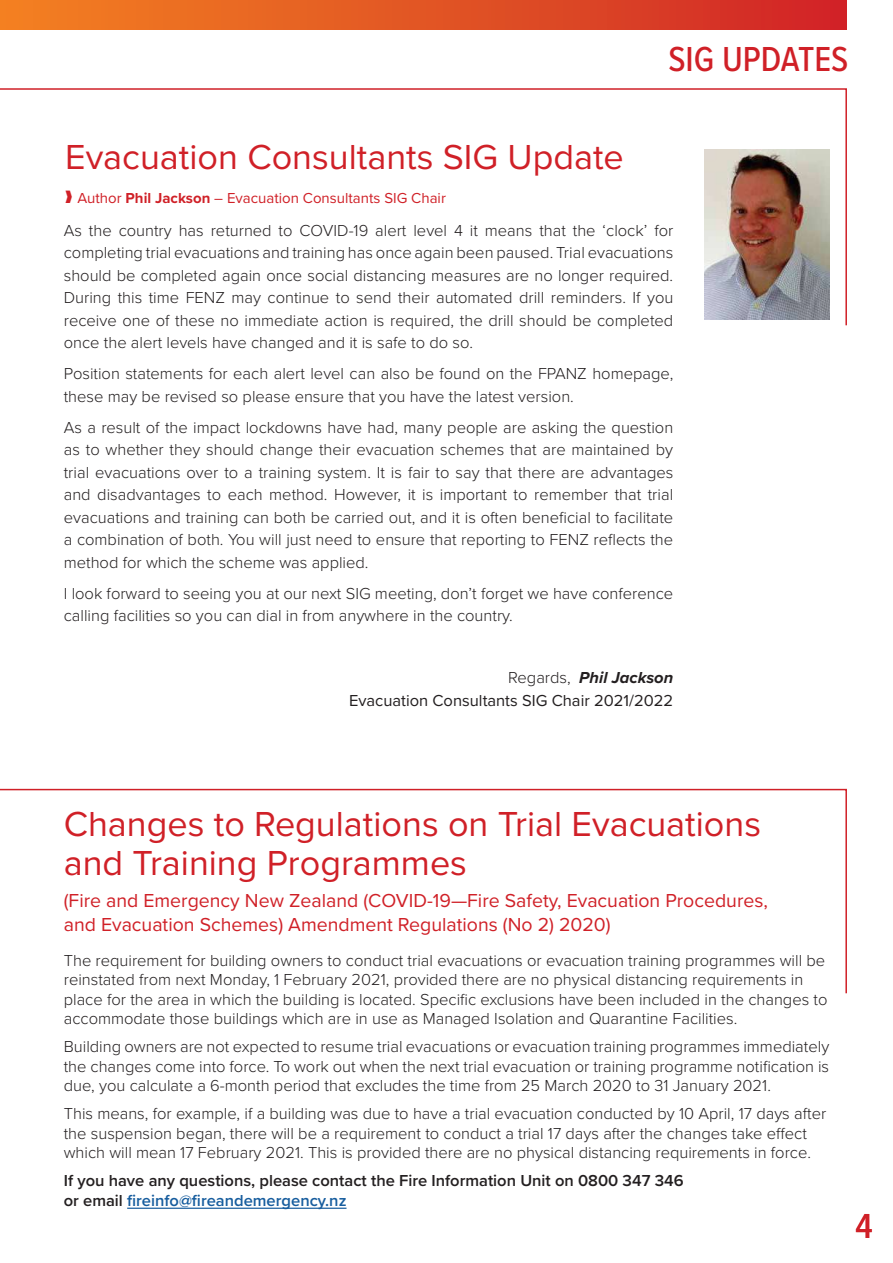
<style>
.page{position:relative;width:893px;height:1263px;background:#fff}
.page>*{position:absolute;margin:0;border:0;box-sizing:border-box;transform-origin:0 0}
.t1{font:36px/39px "Proxima Nova";color:#d02027}
.t2{font:500 36px "Proxima Nova Cond";color:#d02027}
.t3{font:19.5px/24px "Proxima Nova";color:#d02027}
.t4{font:300 16.5px/22.5px "Proxima Nova";color:#231f20}
.t5{font:600 16.5px/19.5px "Proxima Nova";color:#231f20}
.t6{font:16.5px/22.5px "Proxima Nova";color:#231f20;text-align:right}
.t7{font:15px "Proxima Nova";color:#d02027}
.s1{font-weight:700}
.s2{font-weight:300}
.s3{font-weight:700;font-style:italic}
.s4{color:#175d9e}
</style>
<div class="page">
<div style="left:0;top:0;width:846px;height:30px;background:linear-gradient(to right,#f48321,#d02627)"></div>
<svg style="left:0;top:88px;width:847px;height:238px"></svg>
<img style="left:704px;top:149px;width:125px;height:171px">
<hr style="left:127px;top:1207px;width:220px;height:2px;background:#175d9e">
<svg style="left:0;top:788px;width:847px;height:206px"></svg>
<h1 class="t1" style="left:65px;top:136px;width:560px">Evacuation Consultants SIG Update</h1>
<p class="t7" style="left:65px;top:187px;width:382px">❱ Author <span class="s1">Phil Jackson</span> – Evacuation Consultants SIG Chair</p>
<h1 class="t2" style="left:668px;top:32px;width:181px">SIG UPDATES</h1>
<p class="t4" style="left:64px;top:218px;width:611px;text-align:justify">As the country has returned to COVID-19 alert level 4 it means that the ‘clock’ for completing trial evacuations and training has once again been paused. Trial evacuations should be completed again once social distancing measures are no longer required.<br>During this time FENZ may continue to send their automated drill reminders. If you receive one of these no immediate action is required, the drill should be completed once the alert levels have changed and it is safe to do so.</p>
<p class="t4" style="left:64px;top:362px;width:611px">Position statements for each alert level can also be found on the FPANZ homepage, these may be revised so please ensure that you have the latest version.</p>
<p class="t4" style="left:64px;top:415px;width:611px;text-align:justify">As a result of the impact lockdowns have had, many people are asking the question as to whether they should change their evacuation schemes that are maintained by trial evacuations over to a training system. It is fair to say that there are advantages and disadvantages to each method. However, it is important to remember that trial evacuations and training can both be carried out, and it is often beneficial to facilitate a combination of both. You will just need to ensure that reporting to FENZ reflects the method for which the scheme was applied.</p>
<p class="t4" style="left:64px;top:581px;width:611px">I look forward to seeing you at our next SIG meeting, don’t forget we have conference calling facilities so you can dial in from anywhere in the country.</p>
<p class="t6" style="left:349px;top:666px;width:326px"><span class="s2">Regards,</span> <span class="s3">Phil Jackson<br></span>Evacuation Consultants SIG Chair 2021/2022</p>
<h1 class="t1" style="left:64px;top:803px;width:699px">Changes to Regulations on Trial Evacuations and Training Programmes</h1>
<p class="t3" style="left:64px;top:888px;width:706px">(Fire and Emergency New Zealand (COVID-19—Fire Safety, Evacuation Procedures, and Evacuation Schemes) Amendment Regulations (No 2) 2020)</p>
<p class="t4" style="left:64px;top:950px;width:765px;line-height:19.5px">The requirement for building owners to conduct trial evacuations or evacuation training programmes will be reinstated from next Monday, 1 February 2021, provided there are no physical distancing requirements in place for the area in which the building is located. Specific exclusions have been included in the changes to accommodate those buildings which are in use as Managed Isolation and Quarantine Facilities.</p>
<p class="t4" style="left:64px;top:1036px;width:767px;line-height:19.5px;text-align:justify">Building owners are not expected to resume trial evacuations or evacuation training programmes immediately the changes come into force. To work out when the next trial evacuation or training programme notification is due, you calculate a 6-month period that excludes the time from 25 March 2020 to 31 January 2021.</p>
<p class="t4" style="left:64px;top:1103px;width:764px;line-height:19.5px">This means, for example, if a building was due to have a trial evacuation conducted by 10 April, 17 days after the suspension began, there will be a requirement to conduct a trial 17 days after the changes take effect which will mean 17 February 2021. This is provided there are no physical distancing requirements in force.</p>
<p class="t5" style="left:64px;top:1170px;width:621px">If you have any questions, please contact the Fire Information Unit on 0800 347 346 or email <span class="s4">fireinfo@fireandemergency.nz</span></p>
<h1 class="t2" style="left:855px;top:1199px;width:19px">4</h1>
</div>
